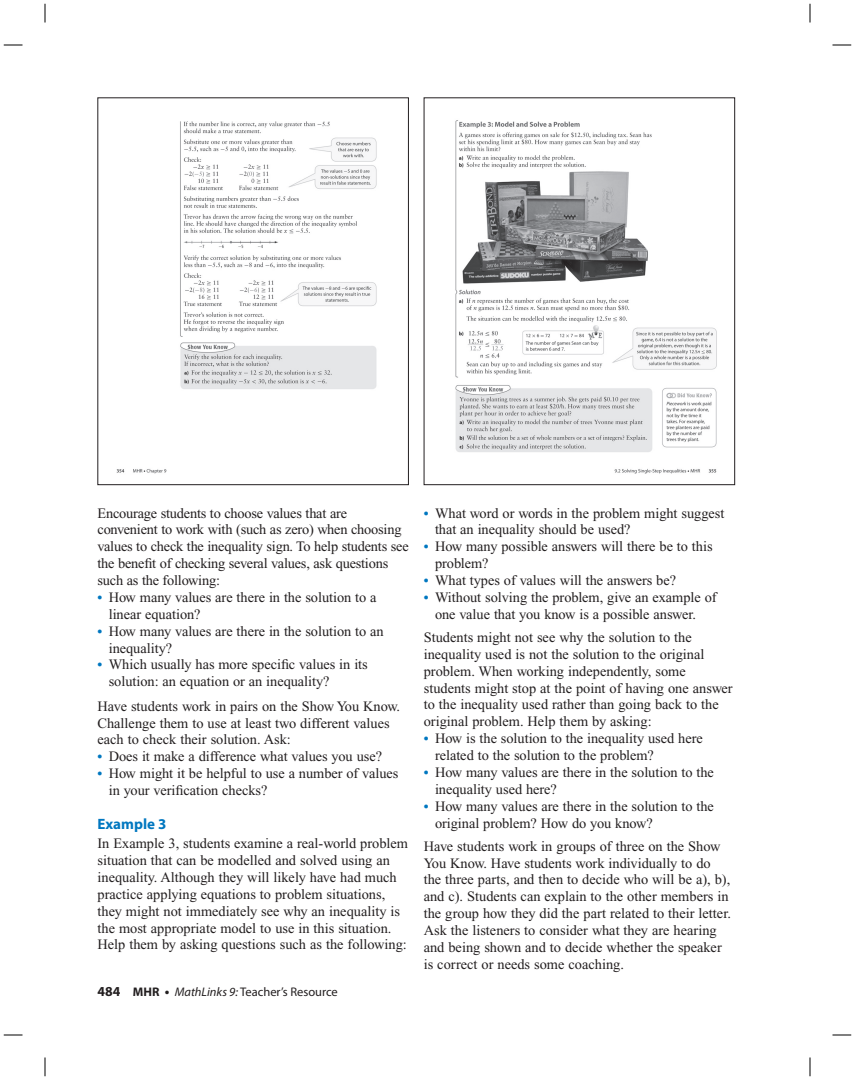
<style>
.page{position:relative;width:855px;height:1080px;background:#fff}
.page>*{position:absolute;margin:0;border:0;box-sizing:border-box;transform-origin:0 0}
.t1{font:700 15px "Myriad Pro";color:#0077c0}
.t2{font:14.38px/16.9px "Times New Roman";letter-spacing:-.005em;color:#231f20}
.t3{font:12.5px "Myriad Pro";color:#231f20}
.s1{font-weight:700;font-size:13.75px;color:#0077c0}
.s2{font-weight:700;font-size:13.75px}
.s3{font-weight:700}
.s4{font-style:italic}
</style>
<div class="page">
<img style="left:116px;top:121px;width:261px;height:353px">
<div style="left:98px;top:98px;width:311px;height:387px;border:1px solid #231f20"></div>
<img style="left:455px;top:120px;width:262px;height:354px">
<div style="left:424px;top:98px;width:311px;height:387px;border:1px solid #231f20"></div>
<svg style="left:4px;top:44px;width:18px;height:2px"></svg>
<svg style="left:832px;top:44px;width:19px;height:2px"></svg>
<svg style="left:4px;top:1034px;width:18px;height:2px"></svg>
<svg style="left:832px;top:1034px;width:19px;height:2px"></svg>
<svg style="left:44px;top:4px;width:2px;height:18px"></svg>
<svg style="left:44px;top:1058px;width:2px;height:18px"></svg>
<svg style="left:809px;top:4px;width:2px;height:18px"></svg>
<svg style="left:809px;top:1058px;width:2px;height:18px"></svg>
<p class="t2" style="left:98px;top:506px;width:313px">Encourage students to choose values that are convenient to work with (such as zero) when choosing values to check the inequality sign. To help students see the benefit of checking several values, ask questions such as the following:</p>
<p class="t2" style="left:109px;top:590px;width:269px;text-indent:-11px"><span class="s1">•</span> How many values are there in the solution to a linear equation?</p>
<p class="t2" style="left:109px;top:624px;width:277px;text-indent:-11px"><span class="s1">•</span> How many values are there in the solution to an inequality?</p>
<p class="t2" style="left:109px;top:658px;width:261px;text-indent:-11px"><span class="s1">•</span> Which usually has more specific values in its solution: an equation or an inequality?</p>
<p class="t2" style="left:98px;top:699px;width:304px">Have students work in pairs on the Show You Know.<br>Challenge them to use at least two different values each to check their solution. Ask:</p>
<p class="t2" style="left:98px;top:749px;width:286px"><span class="s1">•</span> Does it make a difference what values you use?</p>
<p class="t2" style="left:109px;top:766px;width:291px;text-indent:-11px"><span class="s1">•</span> How might it be helpful to use a number of values in your verification checks?</p>
<p class="t1" style="left:98px;top:818px;width:70px">Example 3</p>
<p class="t2" style="left:98px;top:836px;width:312px">In Example 3, students examine a real-world problem situation that can be modelled and solved using an inequality. Although they will likely have had much practice applying equations to problem situations, they might not immediately see why an inequality is the most appropriate model to use in this situation.<br>Help them by asking questions such as the following:</p>
<p class="t3" style="left:98px;top:987px;width:242px"><span class="s2">484</span> <span class="s3">MHR</span> <span class="s2">•</span> <span class="s4">MathLinks 9:</span> Teacher’s Resource</p>
<p class="t2" style="left:435px;top:506px;width:291px;text-indent:-11px"><span class="s1">•</span> What word or words in the problem might suggest that an inequality should be used?</p>
<p class="t2" style="left:435px;top:539px;width:279px;text-indent:-11px"><span class="s1">•</span> How many possible answers will there be to this problem?</p>
<p class="t2" style="left:424px;top:573px;width:254px"><span class="s1">•</span> What types of values will the answers be?</p>
<p class="t2" style="left:435px;top:590px;width:283px;text-indent:-11px"><span class="s1">•</span> Without solving the problem, give an example of one value that you know is a possible answer.</p>
<p class="t2" style="left:424px;top:630px;width:310px">Students might not see why the solution to the inequality used is not the solution to the original problem. When working independently, some students might stop at the point of having one answer to the inequality used rather than going back to the original problem. Help them by asking:</p>
<p class="t2" style="left:435px;top:731px;width:269px;text-indent:-11px"><span class="s1">•</span> How is the solution to the inequality used here related to the solution to the problem?</p>
<p class="t2" style="left:435px;top:765px;width:281px;text-indent:-11px"><span class="s1">•</span> How many values are there in the solution to the inequality used here?</p>
<p class="t2" style="left:435px;top:799px;width:281px;text-indent:-11px"><span class="s1">•</span> How many values are there in the solution to the original problem? How do you know?</p>
<p class="t2" style="left:424px;top:839px;width:309px">Have students work in groups of three on the Show You Know. Have students work individually to do the three parts, and then to decide who will be a), b), and c). Students can explain to the other members in the group how they did the part related to their letter.<br>Ask the listeners to consider what they are hearing and being shown and to decide whether the speaker is correct or needs some coaching.</p>
</div>
